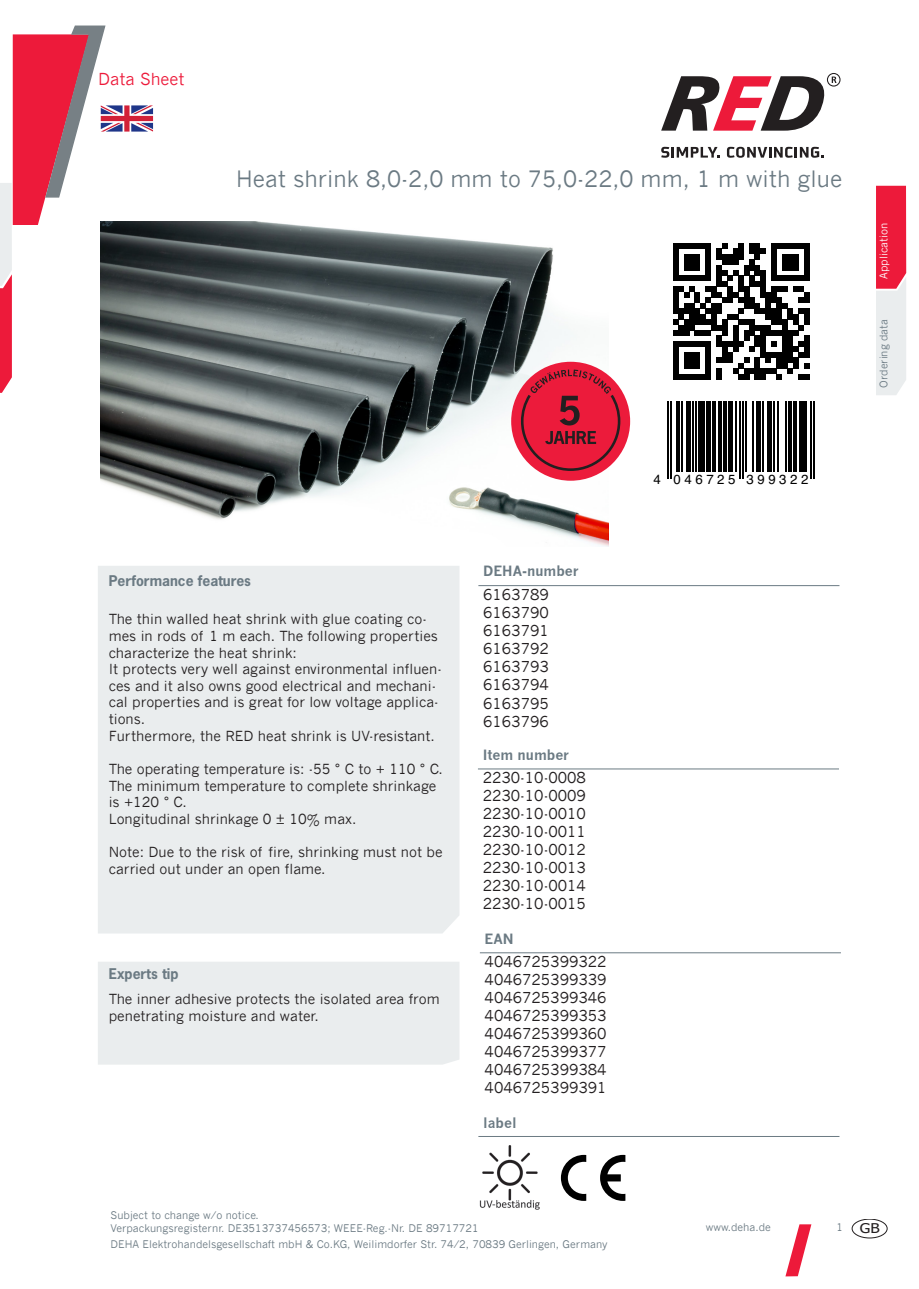
<style>
.page{position:relative;width:919px;height:1289px;background:#fff}
.page>*{position:absolute;margin:0;border:0;box-sizing:border-box;transform-origin:0 0}
.t1{font:22.5px "News Gothic";color:#6b7a83}
.t2{font:16.5px "News Gothic";color:#ed1a3a}
.t3{font:15px/18px "News Gothic";color:#231f20;text-align:justify}
.t4{font:13.8px/16.6px "News Gothic";color:#231f20}
.t5{font:700 13.8px "News Gothic";color:#6b7a83}
.t6{font:700 13.8px "News Gothic Std";color:#6b7a83}
.t7{font:13.8px "News Gothic Std";color:#6b7a83}
.t8{font:13.5px "Tahoma";color:#231f20;scale:1.17 1}
.t9{font:13.2px "Helvetica";letter-spacing:.27em;color:#000}
.t10{font:10.5px/12.6px "News Gothic";color:#6b7a83}
.t11{font:10.5px "News Gothic";color:#fff}
</style>
<div class="page">
<img style="left:479px;top:1145px;width:61px;height:65px">
<img style="left:100px;top:221px;width:508px;height:325px">
<svg style="left:673px;top:243px;width:136px;height:136px"></svg>
<hr style="left:667px;top:401px;width:1px;height:77px;background:#000">
<hr style="left:670px;top:401px;width:2px;height:77px;background:#000">
<hr style="left:676px;top:401px;width:3px;height:70px;background:#000">
<hr style="left:681px;top:401px;width:1px;height:70px;background:#000">
<hr style="left:686px;top:401px;width:4px;height:70px;background:#000">
<hr style="left:692px;top:401px;width:1px;height:70px;background:#000">
<hr style="left:695px;top:401px;width:1px;height:70px;background:#000">
<div style="left:698px;top:401px;width:6px;height:70px;background:#000"></div>
<hr style="left:706px;top:401px;width:4px;height:70px;background:#000">
<hr style="left:712px;top:401px;width:3px;height:70px;background:#000">
<hr style="left:718px;top:401px;width:3px;height:70px;background:#000">
<hr style="left:723px;top:401px;width:3px;height:70px;background:#000">
<div style="left:727px;top:401px;width:5px;height:70px;background:#000"></div>
<hr style="left:735px;top:401px;width:2px;height:70px;background:#000">
<hr style="left:738px;top:401px;width:2px;height:77px;background:#000">
<hr style="left:741px;top:401px;width:2px;height:77px;background:#000">
<hr style="left:744px;top:401px;width:2px;height:70px;background:#000">
<hr style="left:752px;top:401px;width:2px;height:70px;background:#000">
<div style="left:755px;top:401px;width:5px;height:70px;background:#000"></div>
<hr style="left:762px;top:401px;width:1px;height:70px;background:#000">
<div style="left:766px;top:401px;width:5px;height:70px;background:#000"></div>
<hr style="left:772px;top:401px;width:2px;height:70px;background:#000">
<hr style="left:777px;top:401px;width:2px;height:70px;background:#000">
<hr style="left:785px;top:401px;width:1px;height:70px;background:#000">
<hr style="left:788px;top:401px;width:3px;height:70px;background:#000">
<hr style="left:793px;top:401px;width:3px;height:70px;background:#000">
<hr style="left:799px;top:401px;width:3px;height:70px;background:#000">
<hr style="left:803px;top:401px;width:4px;height:70px;background:#000">
<hr style="left:810px;top:401px;width:1px;height:77px;background:#000">
<hr style="left:813px;top:401px;width:1px;height:77px;background:#000">
<div style="left:98px;top:566px;width:361px;height:367px;background:#eaedee"></div>
<div style="left:109px;top:614px;width:340px;height:311px;background:#eaedee"></div>
<hr style="left:478px;top:585px;width:361px;height:1px;background:#6b7a83">
<hr style="left:478px;top:768px;width:360px;height:1px;background:#6b7a83">
<hr style="left:480px;top:952px;width:360px;height:1px;background:#6b7a83">
<hr style="left:478px;top:1136px;width:361px;height:1px;background:#6b7a83">
<svg style="left:661px;top:73px;width:179px;height:58px"></svg>
<svg style="left:661px;top:147px;width:59px;height:11px"></svg>
<svg style="left:726px;top:147px;width:98px;height:11px"></svg>
<svg style="left:600px;top:1154px;width:25px;height:46px"></svg>
<svg style="left:561px;top:1154px;width:25px;height:46px"></svg>
<div style="left:98px;top:962px;width:361px;height:102px;background:#eaedee"></div>
<div style="left:109px;top:993px;width:340px;height:52px;background:#eaedee"></div>
<svg style="left:785px;top:1224px;width:26px;height:52px"></svg>
<svg style="left:0;top:25px;width:153px;height:368px"></svg>
<svg style="left:876px;top:186px;width:30px;height:209px;background:#eb8898"></svg>
<div style="left:851px;top:1218px;width:36px;height:19px;border:1px solid #231f20;border-radius:50%"></div>
<div style="left:511px;top:362px;width:119px;height:118px;background:#ec1b3b;border-radius:50%"></div>
<svg style="left:521px;top:369px;width:99px;height:102px"></svg>
<p class="t2" style="left:98px;top:69px;width:88px">Data Sheet</p>
<h1 class="t1" style="left:236px;top:166px;width:607px">Heat shrink 8,0-2,0 mm to 75,0-22,0 mm, 1 m with glue</h1>
<p class="t11" style="left:877px;top:279px;width:57px;rotate:-90deg">Application</p>
<p class="t10" style="left:877px;top:387px;width:70px;rotate:-90deg">Ordering data</p>
<p class="t6" style="left:109px;top:571px;width:144px">Performance features</p>
<p class="t4" style="left:109px;top:611px;width:334px">The thin walled heat shrink with glue coating co&shy;mes in rods of 1 m each. The following properties characterize the heat shrink:<br>It protects very well against environmental influen&shy;ces and it also owns good electrical and mechani&shy;cal properties and is great for low voltage applica&shy;tions.<br>Furthermore, the RED heat shrink is UV-resistant.</p>
<p class="t4" style="left:109px;top:760px;width:335px">The operating temperature is: -55 ° C to + 110 ° C.<br>The minimum temperature to complete shrinkage is +120 ° C.<br>Longitudinal shrinkage 0 ± 10% max.</p>
<p class="t4" style="left:109px;top:844px;width:335px">Note: Due to the risk of fire, shrinking must not be carried out under an open flame.</p>
<p class="t6" style="left:109px;top:964px;width:71px">Experts tip</p>
<p class="t4" style="left:109px;top:990px;width:332px">The inner adhesive protects the isolated area from penetrating moisture and water.</p>
<p class="t7" style="left:109px;top:971px;width:115px">Leistungsmerkmale</p>
<p class="t5" style="left:483px;top:563px;width:97px">DEHA-number</p>
<p class="t3" style="left:483px;top:586px;width:67px">6163789<br>6163790<br>6163791<br>6163792<br>6163793<br>6163794<br>6163795<br>6163796</p>
<p class="t5" style="left:482px;top:746px;width:88px">Item number</p>
<p class="t3" style="left:482px;top:768px;width:105px">2230-10-0008<br>2230-10-0009<br>2230-10-0010<br>2230-10-0011<br>2230-10-0012<br>2230-10-0013<br>2230-10-0014<br>2230-10-0015</p>
<p class="t5" style="left:484px;top:930px;width:31px">EAN</p>
<p class="t3" style="left:484px;top:952px;width:123px">4046725399322<br>4046725399339<br>4046725399346<br>4046725399353<br>4046725399360<br>4046725399377<br>4046725399384<br>4046725399391</p>
<p class="t5" style="left:483px;top:1114px;width:35px">label</p>
<p class="t10" style="left:111px;top:1208px;width:369px">Subject to change w/o notice.<br>Verpackungsregisternr. DE3513737456573; WEEE-Reg.-Nr. DE 89717721</p>
<p class="t10" style="left:111px;top:1238px;width:498px">DEHA Elektrohandelsgesellschaft mbH &amp; Co.KG, Weilimdorfer Str. 74/2, 70839 Gerlingen, Germany</p>
<p class="t9" style="left:653px;top:469px;width:156px">4 046725 399322</p>
<p class="t10" style="left:705px;top:1220px;width:67px">www.deha.de</p>
<p class="t10" style="left:836px;top:1220px;width:8px">1</p>
<p class="t8" style="left:859px;top:1219px;width:18px">GB</p>
</div>
